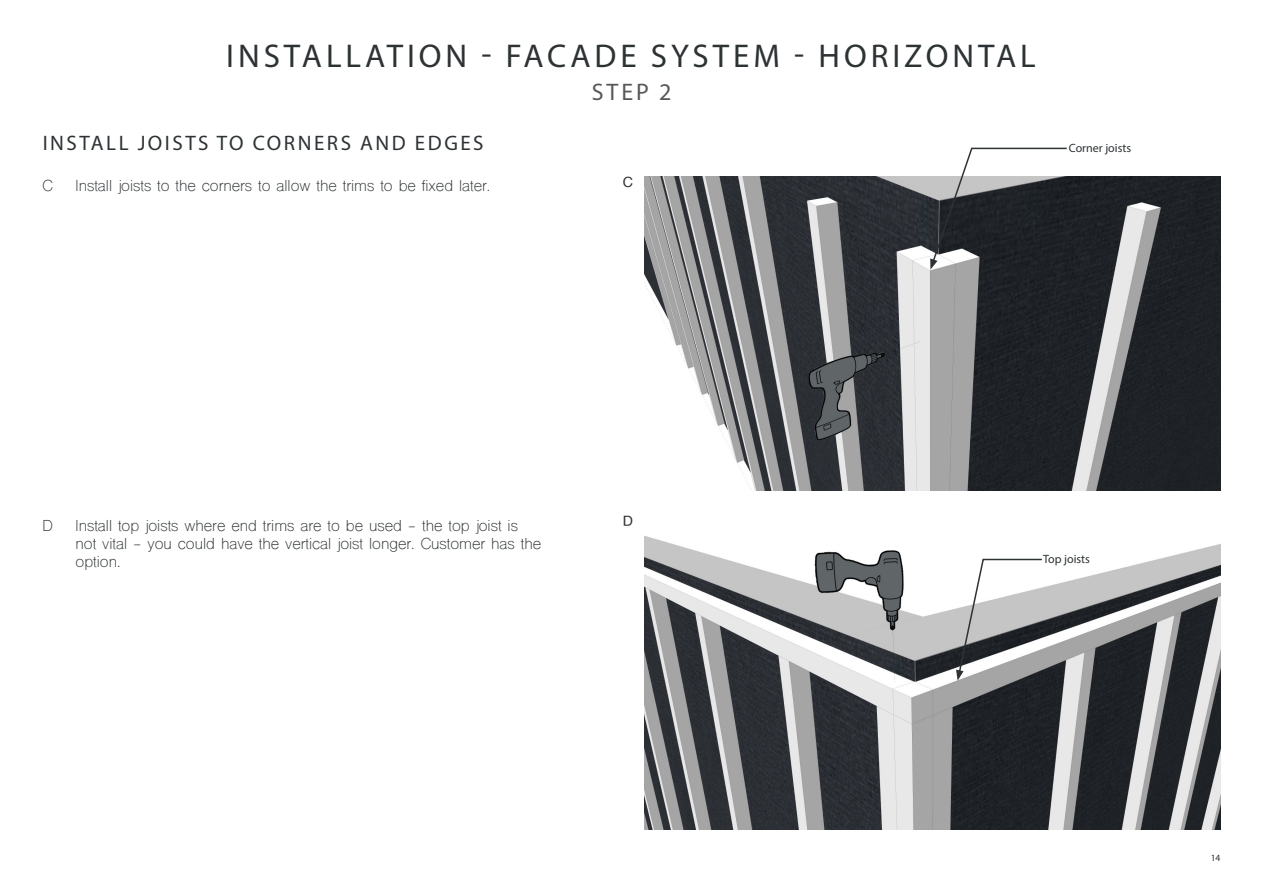
<style>
.page{position:relative;width:1263px;height:893px;background:#fff}
.page>*{position:absolute;margin:0;border:0;box-sizing:border-box;transform-origin:0 0}
.Body_Heading{font:33px "Myriad Pro";letter-spacing:.12em;color:#2d3234}
.Body_Subheading{font:24px "Myriad Pro";color:#57585a}
.Body_Subheading_Steps{font:21px "Myriad Pro";letter-spacing:.12em;color:#2d3234}
.Body{font:15px/18px "Shree Dev 0714";color:#2d3234}
.t1{font:14.25px "Helvetica";color:#2d3234}
.Diagram_Annotations{font:12px "Myriad Pro";color:#2d3234}
.t2{font:9.6px "Myriad Pro";color:#2d3234}
</style>
<div class="page">
<img style="left:645px;top:176px;width:575px;height:314px">
<img style="left:645px;top:536px;width:575px;height:293px">
<svg style="left:930px;top:147px;width:138px;height:123px"></svg>
<svg style="left:956px;top:558px;width:87px;height:123px"></svg>
<p class="Body_Heading" style="left:226px;top:36px;width:811px">INSTALLATION - FACADE SYSTEM - HORIZONTAL</p>
<p class="Body_Subheading_Steps" style="left:43px;top:130px;width:442px">INSTALL JOISTS TO CORNERS AND EDGES</p>
<p class="Body" style="left:43px;top:179px;width:12px">C</p>
<p class="Body" style="left:76px;top:179px;width:416px">Install joists to the corners to allow the trims to be fixed later.</p>
<p class="Body_Subheading" style="left:592px;top:77px;width:81px">STEP 2</p>
<p class="t1" style="left:623px;top:171px;width:12px">C</p>
<p class="Diagram_Annotations" style="left:1069px;top:141px;width:64px">Corner joists</p>
<p class="Body" style="left:43px;top:518px;width:12px">D</p>
<p class="Body" style="left:76px;top:518px;width:467px">Install top joists where end trims are to be used - the top joist is not vital - you could have the vertical joist longer. Customer has the option.</p>
<p class="t1" style="left:623px;top:510px;width:12px">D</p>
<p class="Diagram_Annotations" style="left:1043px;top:552px;width:48px">Top joists</p>
<p class="t2" style="left:1211px;top:852px;width:11px">14</p>
</div>
